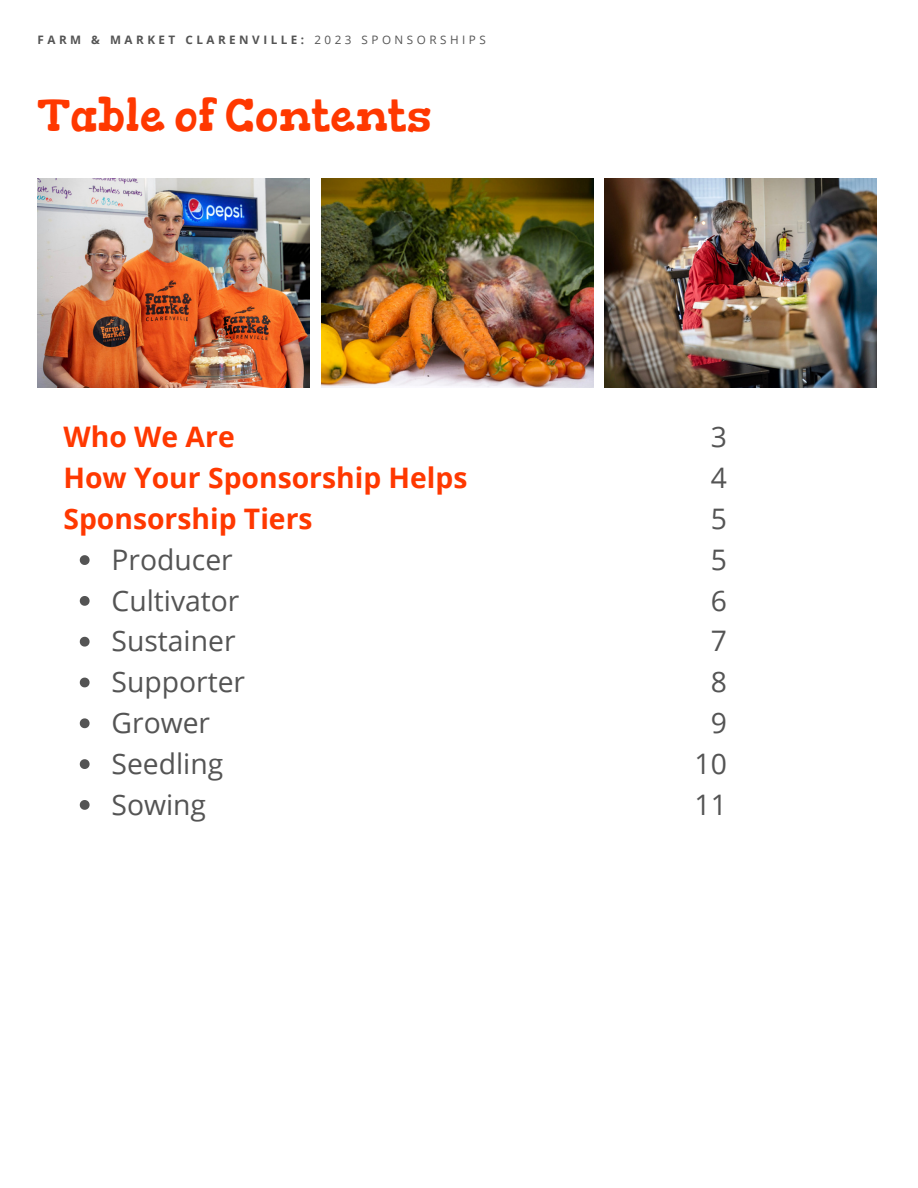
<style>
.page{position:relative;width:918px;height:1188px;background:#fff}
.page>*{position:absolute;margin:0;border:0;box-sizing:border-box;transform-origin:0 0}
.t1{font:45px "Gorditas";color:#ff3800}
.t2{font:28.35px/40.8px "Open Sans";color:#545454}
.t3{font:700 28.35px/40.8px "Open Sans";color:#ff3800}
.t4{font:700 11.7px "Open Sans";letter-spacing:.3em;color:#545454}
.s1{font-weight:400}
</style>
<div class="page">
<img style="left:38px;top:179px;width:272px;height:208px">
<img style="left:321px;top:179px;width:272px;height:208px">
<img style="left:605px;top:179px;width:272px;height:208px">
<svg style="left:80px;top:555px;width:10px;height:10px"></svg>
<svg style="left:80px;top:596px;width:10px;height:10px"></svg>
<svg style="left:80px;top:637px;width:10px;height:10px"></svg>
<svg style="left:80px;top:678px;width:10px;height:9px"></svg>
<svg style="left:80px;top:718px;width:10px;height:10px"></svg>
<svg style="left:80px;top:759px;width:10px;height:10px"></svg>
<svg style="left:80px;top:800px;width:10px;height:10px"></svg>
<p class="t4" style="left:38px;top:32px;width:450px">FARM &amp; MARKET CLARENVILLE: <span class="s1">2023 SPONSORSHIPS</span></p>
<h1 class="t1" style="left:38px;top:88px;width:396px">Table of Contents</h1>
<p class="t3" style="left:63px;top:416px;width:406px">Who We Are<br>How Your Sponsorship Helps<br>Sponsorship Tiers</p>
<p class="t2" style="left:695px;top:416px;width:34px;text-align:center">3<br>4<br>5<br>5<br>6<br>7<br>8<br>9<br>10<br>11</p>
<p class="t2" style="left:112px;top:538px;width:135px">Producer<br>Cultivator<br>Sustainer<br>Supporter<br>Grower<br>Seedling<br>Sowing</p>
</div>
